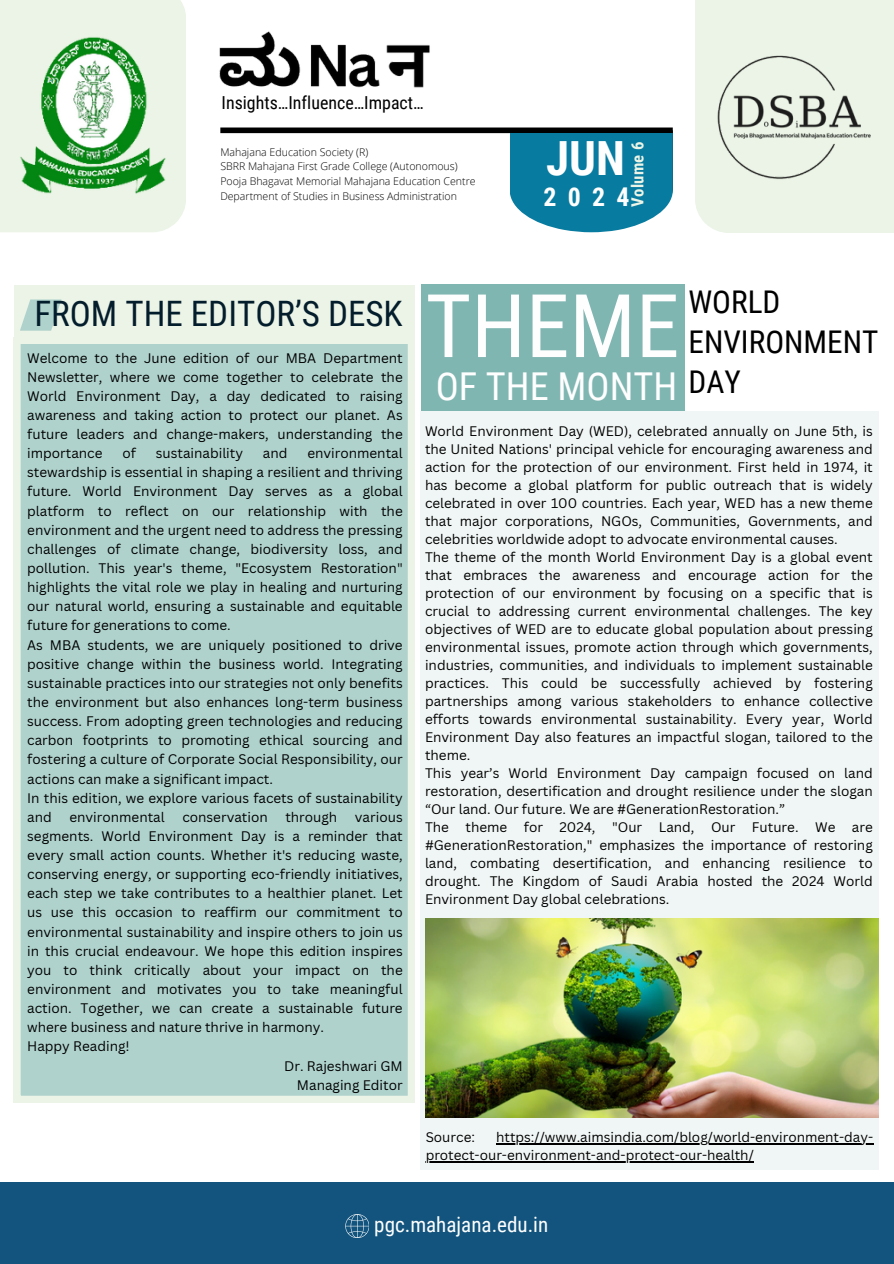
<style>
.page{position:relative;width:894px;height:1264px;background:#fff}
.page>*{position:absolute;margin:0;border:0;box-sizing:border-box;transform-origin:0 0}
.t1{font:87.9px "Roboto Condensed";color:#fefefe}
.t2{font:700 47.1px "Roboto Condensed";color:#fefefe}
.t3{font:38.4px "Roboto Condensed";color:#fefefe}
.t4{font:35.1px "Roboto Condensed";color:#041d2c}
.t5{font:31.35px/40.2px "Roboto Condensed";color:#000}
.t6{font:700 25.8px "Roboto Condensed";color:#fefefe}
.t7{font:21px "Roboto Condensed";color:#fefefe}
.t8{font:17.85px "Roboto Condensed";color:#000}
.t9{font:700 16.65px "Roboto Condensed";letter-spacing:.02em;color:#ebf4e6}
.t10{font:13.5px/19.2px "Canva Sans";color:#000;text-align:justify}
.t11{font:300 10.65px "Open Sans";color:#000}
</style>
<div class="page">
<div style="left:220px;top:127px;width:452px;height:6px;background:#000"></div>
<div style="left:14px;top:339px;width:400px;height:763px;background:#afd2cc"></div>
<div style="left:14px;top:285px;width:400px;height:54px;background:#ebf4e6"></div>
<svg style="left:20px;top:299px;width:41px;height:32px"></svg>
<div style="left:0;top:1181px;width:893px;height:82px;background:#13547e"></div>
<div style="left:694px;top:0;width:199px;height:232px;background:#ebf4e6"></div>
<img style="left:694px;top:2px;width:177px;height:227px">
<div style="left:0;top:0;width:186px;height:232px;background:#ebf4e6"></div>
<img style="left:20px;top:37px;width:146px;height:157px">
<svg style="left:509px;top:133px;width:163px;height:99px;background:#1e87a8"></svg>
<svg style="left:345px;top:1214px;width:24px;height:23px"></svg>
<img style="left:219px;top:31px;width:220px;height:103px">
<div style="left:421px;top:284px;width:264px;height:127px;background:#80b6b2"></div>
<div style="left:420px;top:411px;width:458px;height:758px;background:#f0f6f5"></div>
<img style="left:425px;top:918px;width:453px;height:199px">
<hr style="left:496px;top:1143px;width:377px;height:1px;background:#000">
<hr style="left:425px;top:1161px;width:328px;height:1px;background:#000">
<p class="t8" style="left:221px;top:93px;width:204px">Insights…Influence…Impact…</p>
<h3 class="t11" style="left:220px;top:144px;width:149px">Mahajana Education Society (R)</h3>
<p class="t11" style="left:220px;top:159px;width:239px">SBRR Mahajana First Grade College (Autonomous)</p>
<p class="t11" style="left:220px;top:174px;width:257px">Pooja Bhagavat Memorial Mahajana Education Centre</p>
<p class="t11" style="left:220px;top:189px;width:238px">Department of Studies in Business Administration</p>
<p class="t2" style="left:546px;top:132px;width:80px">JUN</p>
<p class="t6" style="left:543px;top:182px;width:87px">2024</p>
<h1 class="t9" style="left:628px;top:207px;width:67px;rotate:-90deg">Volume 6</h1>
<p class="t4" style="left:34px;top:294px;width:369px">FROM THE EDITOR’S DESK</p>
<p class="t10" style="left:27px;top:348px;width:377px">Welcome to the June edition of our MBA Department Newsletter, where we come together to celebrate the World Environment Day, a day dedicated to raising awareness and taking action to protect our planet. As future leaders and change-makers, understanding the importance</p>
<p class="t10" style="left:122px;top:443px;width:15px">of</p>
<p class="t10" style="left:156px;top:443px;width:89px">sustainability</p>
<p class="t10" style="left:263px;top:443px;width:26px">and</p>
<p class="t10" style="left:27px;top:443px;width:377px;text-indent:280px">environmental stewardship is essential in shaping a resilient and thriving future. World Environment Day serves as a global platform to reflect on our relationship with the environment and the urgent need to address the pressing challenges of climate change, biodiversity loss, and pollution. This year's theme, "Ecosystem Restoration" highlights the vital role we play in healing and nurturing our natural world, ensuring a sustainable and equitable future for generations to come.</p>
<p class="t10" style="left:27px;top:634px;width:377px">As MBA students, we are uniquely positioned to drive positive change within the business world. Integrating sustainable practices into our strategies not only benefits the environment but also enhances long-term business success. From adopting green technologies and reducing carbon footprints to promoting ethical sourcing and fostering a culture of Corporate Social Responsibility, our actions can make a significant impact.</p>
<p class="t10" style="left:27px;top:787px;width:377px">In this edition, we explore various facets of sustainability and</p>
<p class="t10" style="left:27px;top:807px;width:377px;text-indent:327px">various segments. World Environment Day is a reminder that every small action counts. Whether it's reducing waste, conserving energy, or supporting eco-friendly initiatives, each step we take contributes to a healthier planet. Let us use this occasion to reaffirm our commitment to environmental sustainability and inspire others to join us in this crucial endeavour. We hope this edition inspires you to think critically about your impact on the environment and motivates you to take meaningful action. Together, we can create a sustainable future where business and nature thrive in harmony.</p>
<p class="t10" style="left:27px;top:1036px;width:104px">Happy Reading!</p>
<p class="t10" style="left:284px;top:1055px;width:120px">Dr. Rajeshwari GM</p>
<h2 class="t10" style="left:297px;top:1074px;width:107px">Managing Editor</h2>
<p class="t10" style="left:69px;top:807px;width:97px">environmental</p>
<p class="t10" style="left:182px;top:807px;width:87px">conservation</p>
<p class="t10" style="left:285px;top:807px;width:53px">through</p>
<h4 class="t1" style="left:425px;top:275px;width:255px">THEME</h4>
<p class="t5" style="left:688px;top:282px;width:191px">WORLD<br>ENVIRONMENT<br>DAY</p>
<p class="t10" style="left:425px;top:421px;width:449px;line-height:18px">World Environment Day (WED), celebrated annually on June 5th, is the United Nations' principal vehicle for encouraging awareness and action for the protection of our environment. First held in 1974, it has become a global platform for public outreach that is widely celebrated in over 100 countries. Each year, WED has a new theme that major corporations, NGOs, Communities, Governments, and celebrities worldwide adopt to advocate environmental causes.</p>
<p class="t10" style="left:425px;top:547px;width:449px;line-height:18px">The theme of the month World Environment Day is a global event that embraces the awareness and encourage action for the protection of our environment by focusing on a specific that is crucial to addressing current environmental challenges. The key objectives of WED are to educate global population about pressing environmental issues, promote action through which governments, industries, communities, and individuals to implement sustainable practices. This could be successfully achieved by fostering partnerships among various stakeholders to enhance collective efforts towards environmental sustainability. Every year, World Environment Day also features an impactful slogan, tailored to the theme.</p>
<p class="t10" style="left:425px;top:763px;width:449px;line-height:18px">This year’s World Environment Day campaign focused on land restoration, desertification and drought resilience under the slogan “Our land. Our future. We are #GenerationRestoration.”</p>
<p class="t10" style="left:425px;top:817px;width:449px;line-height:18px">The theme for 2024, "Our Land, Our Future. We are #GenerationRestoration," emphasizes the importance of restoring land, combating desertification, and enhancing resilience to drought. The Kingdom of Saudi Arabia hosted the 2024 World Environment Day global celebrations.</p>
<h3 class="t3" style="left:435px;top:365px;width:243px">OF THE MONTH</h3>
<p class="t10" style="left:425px;top:1127px;width:51px">Source:</p>
<p class="t10" style="left:496px;top:1127px;width:378px">https://www.aimsindia.com/blog/world-environment-day-</p>
<h6 class="t10" style="left:425px;top:1145px;width:329px">protect-our-environment-and-protect-our-health/</h6>
<p class="t7" style="left:374px;top:1212px;width:175px">pgc.mahajana.edu.in</p>
</div>
